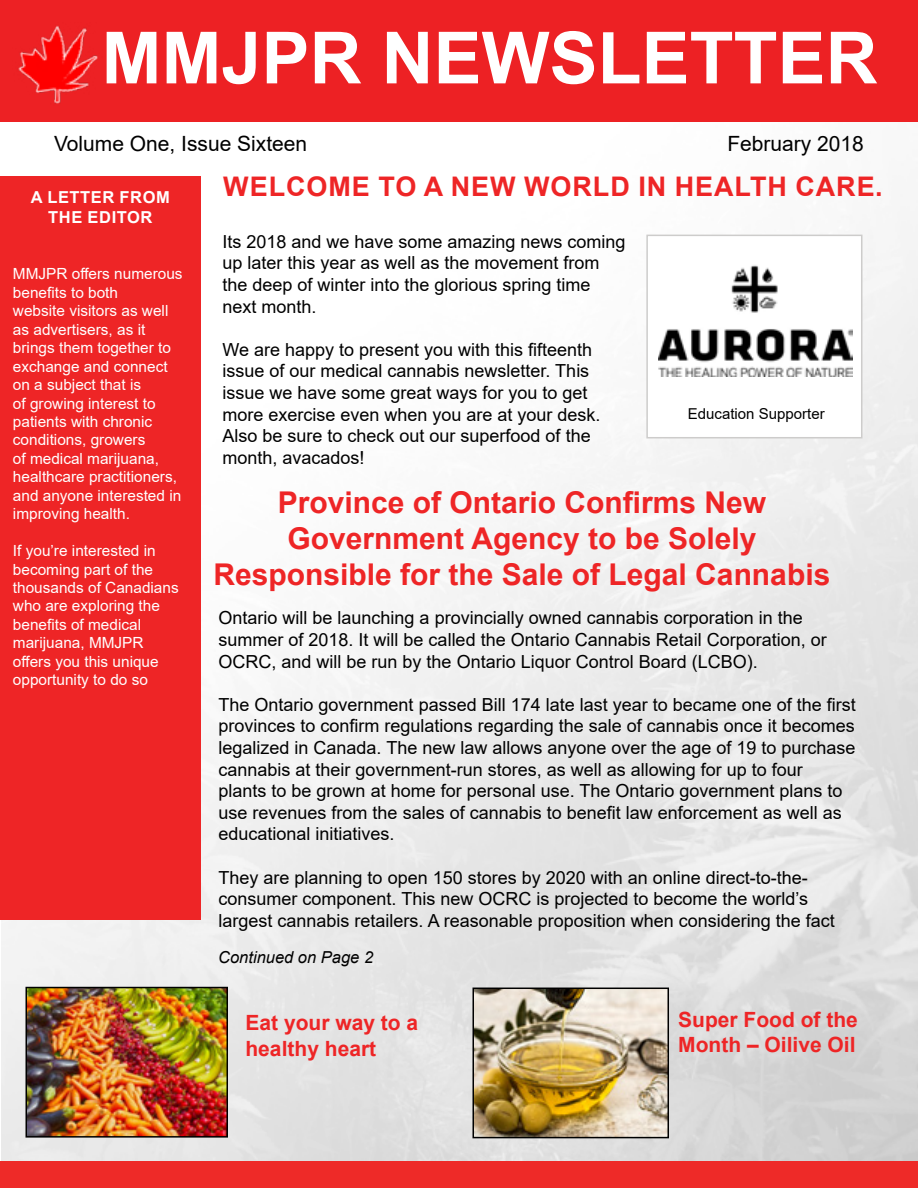
<style>
.page{position:relative;width:918px;height:1188px;background:#fff}
.page>*{position:absolute;margin:0;border:0;box-sizing:border-box;transform-origin:0 0}
.t1{font:700 72px "Arial";color:#fff}
.t2{font:700 30px/36px "Arial";color:#ee2526;text-align:center}
.t3{font:700 27px "Arial";letter-spacing:.035em;color:#ee2526}
.t4{font:700 21px/25.2px "Arial";color:#ee2526}
.t5{font:21px "Arial";color:#000}
.t6{font:18px/21.6px "Arial";color:#000}
.t7{font:700 16.5px/19.8px "Arial";letter-spacing:.035em;color:#fff;text-align:center}
.t8{font:italic 16.5px "Arial";color:#000}
.t9{font:15.3px/18.5px "Arial";color:#fff}
.t10{font:15px "Arial";color:#000}
</style>
<div class="page">
<img style="left:1px;top:176px;width:917px;height:985px">
<div style="left:0;top:0;width:918px;height:122px;background:#ed2124"></div>
<img style="left:18px;top:26px;width:80px;height:78px">
<div style="left:0;top:176px;width:200px;height:744px;background:#ee2526"></div>
<div style="left:0;top:1161px;width:918px;height:27px;background:#ee2a28"></div>
<img style="left:29px;top:990px;width:196px;height:145px">
<div style="left:26px;top:987px;width:202px;height:151px;border:2px solid #000"></div>
<img style="left:475px;top:991px;width:191px;height:144px">
<div style="left:472px;top:988px;width:197px;height:150px;border:2px solid #000"></div>
<div style="left:647px;top:235px;width:215px;height:203px;background:#fff"></div>
<img style="left:659px;top:265px;width:193px;height:112px">
<div style="left:646px;top:235px;width:216px;height:203px;border:2px solid #cdcccb"></div>
<h1 class="t1" style="left:102px;top:7px;width:778px">MMJPR NEWSLETTER</h1>
<p class="t5" style="left:54px;top:129px;width:255px">Volume One, Issue Sixteen</p>
<p class="t5" style="left:727px;top:129px;width:138px">February 2018</p>
<p class="t7" style="left:31px;top:188px;width:140px">A LETTER FROM<br>THE EDITOR</p>
<p class="t9" style="left:13px;top:265px;width:171px">MMJPR offers numerous benefits to both<br>website visitors as well as advertisers, as it brings them together to exchange and connect on a subject that is<br>of growing interest to patients with chronic conditions, growers<br>of medical marijuana, healthcare practitioners, and anyone interested in improving health.</p>
<p class="t9" style="left:13px;top:541px;width:167px">If you’re interested in becoming part of the thousands of Canadians who are exploring the benefits of medical marijuana, MMJPR offers you this unique opportunity to do so</p>
<h3 class="t3" style="left:223px;top:167px;width:661px">WELCOME TO A NEW WORLD IN HEALTH CARE.</h3>
<p class="t6" style="left:222px;top:230px;width:405px">Its 2018 and we have some amazing news coming up later this year as well as the movement from the deep of winter into the glorious spring time next month.</p>
<p class="t6" style="left:222px;top:338px;width:380px">We are happy to present you with this fifteenth issue of our medical cannabis newsletter. This issue we have some great ways for you to get more exercise even when you are at your desk.<br>Also be sure to check out our superfood of the month, avacados!</p>
<h2 class="t2" style="left:214px;top:484px;width:618px">Province of Ontario Confirms New<br>Government Agency to be Solely<br>Responsible for the Sale of Legal Cannabis</h2>
<p class="t6" style="left:219px;top:607px;width:610px">Ontario will be launching a provincially owned cannabis corporation in the summer of 2018. It will be called the Ontario Cannabis Retail Corporation, or<br>OCRC, and will be run by the Ontario Liquor Control Board (LCBO).</p>
<p class="t6" style="left:219px;top:694px;width:639px">The Ontario government passed Bill 174 late last year to became one of the first provinces to confirm regulations regarding the sale of cannabis once it becomes legalized in Canada. The new law allows anyone over the age of 19 to purchase cannabis at their government-run stores, as well as allowing for up to four<br>plants to be grown at home for personal use. The Ontario government plans to use revenues from the sales of cannabis to benefit law enforcement as well as educational initiatives.</p>
<p class="t6" style="left:219px;top:866px;width:618px">They are planning to open 150 stores by 2020 with an online direct-to-the&shy;consumer component. This new OCRC is projected to become the world’s largest cannabis retailers. A reasonable proposition when considering the fact</p>
<p class="t10" style="left:688px;top:404px;width:138px">Education Supporter</p>
<p class="t8" style="left:218px;top:946px;width:157px">Continued on Page 2</p>
<p class="t4" style="left:245px;top:1011px;width:174px">Eat your way to a healthy heart</p>
<p class="t4" style="left:678px;top:1007px;width:181px">Super Food of the<br>Month – Oilive Oil</p>
</div>
